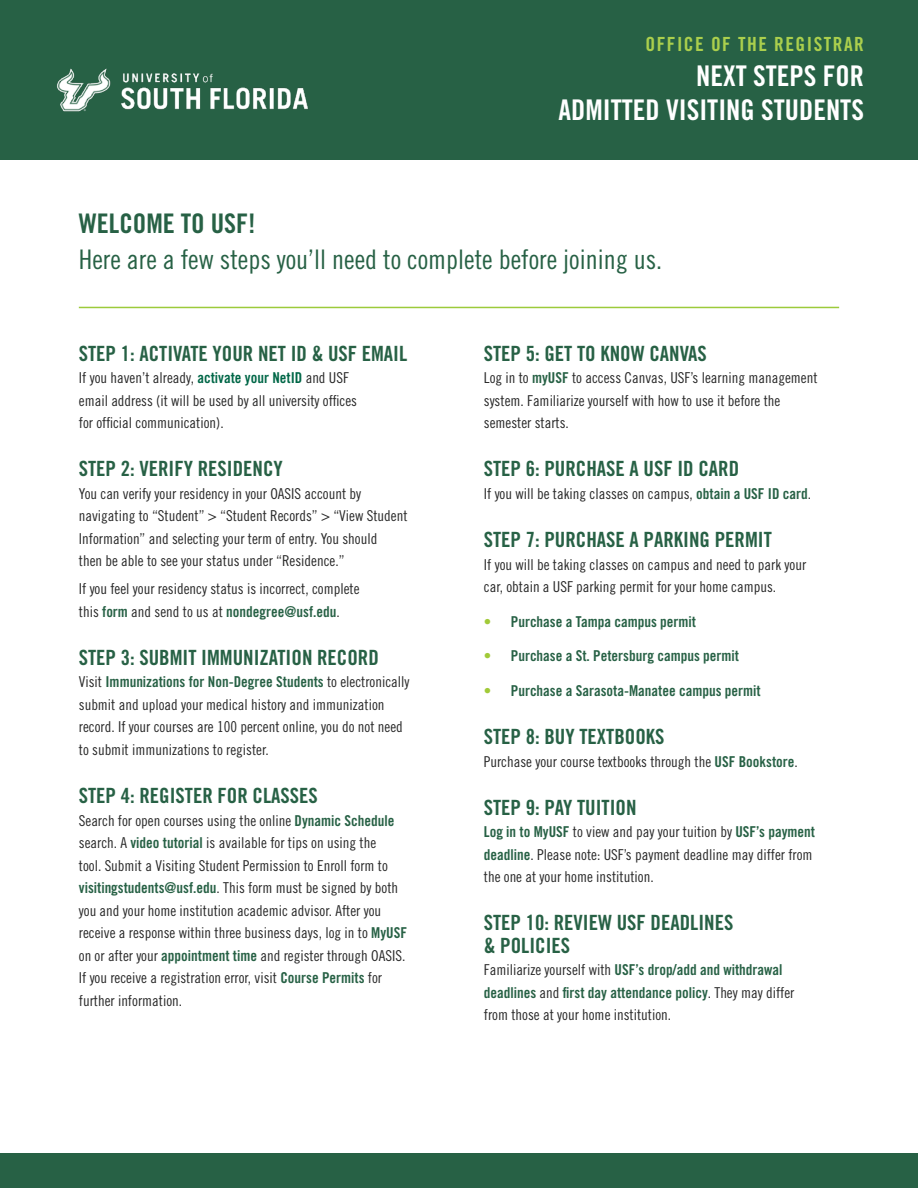
<style>
.page{position:relative;width:918px;height:1188px;background:#fff}
.page>*{position:absolute;margin:0;border:0;box-sizing:border-box;transform-origin:0 0}
.t1{font:28.5px/34.5px "Trade Gothic LT Std Bd Cn 20";color:#fff;text-align:right}
.t2{font:27px "Trade Gothic LT Std Cn 18";color:#276145}
.t3{font:27px "Trade Gothic LT Std Bd Cn 20";color:#276145}
.t4{font:21px/22.5px "Trade Gothic LT Std Bd Cn 20";color:#276145}
.t5{font:19.5px "Trade Gothic LT Std Bd Cn 20";letter-spacing:.075em;color:#abcf4d}
.t6{font:15px/22.5px "Trade Gothic LT Std Cn 18";color:#292929}
.t7{font:15px/22.5px "Trade Gothic LT Std Bd Cn 20";color:#276145}
.s1{font-family:"Trade Gothic LT Std Bd Cn 20";color:#006747}
.s2{font-family:"Trade Gothic LT Std Cn 18";color:#292929}
.s3{font-family:"Trade Gothic LT Std Bd Cn 20";color:#276145}
.s4{color:#a1ca38}
</style>
<div class="page">
<div style="left:0;top:1153px;width:918px;height:35px;background:#276145"></div>
<div style="left:0;top:0;width:918px;height:160px;background:#276145"></div>
<img style="left:54px;top:54px;width:259px;height:61px">
<hr style="left:79px;top:307px;width:760px;height:1px;background:#9ccb3b">
<h3 class="t5" style="left:646px;top:32px;width:220px">OFFICE OF THE REGISTRAR</h3>
<h1 class="t1" style="left:558px;top:58px;width:307px">NEXT STEPS FOR<br>ADMITTED VISITING STUDENTS</h1>
<h2 class="t3" style="left:79px;top:207px;width:178px">WELCOME TO USF!</h2>
<h2 class="t2" style="left:79px;top:244px;width:585px">Here are a few steps you’ll need to complete before joining us.</h2>
<h3 class="t4" style="left:79px;top:342px;width:330px">STEP 1: ACTIVATE YOUR NET ID &amp; USF EMAIL</h3>
<p class="t6" style="left:79px;top:366px;width:280px">If you haven’t already, <span class="s1">activate your NetID</span> and USF email address (it will be used by all university offices for official communication).</p>
<h3 class="t4" style="left:79px;top:458px;width:206px">STEP 2: VERIFY RESIDENCY</h3>
<p class="t6" style="left:79px;top:482px;width:330px">You can verify your residency in your OASIS account by navigating to “Student” &gt; “Student Records” &gt; “View Student Information” and selecting your term of entry. You should<br>then be able to see your status under “Residence.”</p>
<p class="t6" style="left:79px;top:578px;width:282px">If you feel your residency status is incorrect, complete</p>
<p class="t7" style="left:79px;top:600px;width:263px"><span class="s2">this</span> form <span class="s2">and send to us at</span> nondegree@usf.edu<span class="s2">.</span></p>
<h3 class="t4" style="left:79px;top:646px;width:302px">STEP 3: SUBMIT IMMUNIZATION RECORD</h3>
<p class="t7" style="left:79px;top:671px;width:332px"><span class="s2">Visit</span> Immunizations for Non-Degree Students <span class="s2">to electronically</span></p>
<p class="t6" style="left:79px;top:693px;width:326px">submit and upload your medical history and immunization record. If your courses are 100 percent online, you do not need to submit immunizations to register.</p>
<h3 class="t4" style="left:79px;top:784px;width:241px">STEP 4: REGISTER FOR CLASSES</h3>
<p class="t6" style="left:79px;top:809px;width:330px">Search for open courses using the online <span class="s3">Dynamic Schedule </span>search. A <span class="s3">video tutorial</span> is available for tips on using the<br>tool. Submit a Visiting Student Permission to Enroll form to <span class="s3">visitingstudents@usf.edu</span>. This form must be signed by both you and your home institution academic advisor. After you receive a response within three business days, log in to <span class="s3">MyUSF </span>on or after your <span class="s3">appointment time</span> and register through OASIS.<br>If you receive a registration error, visit <span class="s3">Course Permits</span> for further information.</p>
<h3 class="t4" style="left:484px;top:342px;width:225px">STEP 5: GET TO KNOW CANVAS</h3>
<p class="t6" style="left:484px;top:366px;width:335px">Log in to <span class="s3">myUSF</span> to access Canvas, USF’s learning management system. Familiarize yourself with how to use it before the semester starts.</p>
<h3 class="t4" style="left:484px;top:458px;width:257px">STEP 6: PURCHASE A USF ID CARD</h3>
<p class="t6" style="left:484px;top:482px;width:329px">If you will be taking classes on campus, <span class="s3">obtain a USF ID card</span>.</p>
<h3 class="t4" style="left:484px;top:528px;width:290px">STEP 7: PURCHASE A PARKING PERMIT</h3>
<p class="t6" style="left:484px;top:553px;width:324px">If you will be taking classes on campus and need to park your car, obtain a USF parking permit for your home campus.</p>
<p class="t7" style="left:484px;top:610px;width:214px"><span class="s4">•</span> Purchase a Tampa campus permit</p>
<p class="t7" style="left:484px;top:645px;width:257px"><span class="s4">•</span> Purchase a St. Petersburg campus permit</p>
<p class="t7" style="left:484px;top:679px;width:278px"><span class="s4">•</span> Purchase a Sarasota-Manatee campus permit</p>
<h3 class="t4" style="left:484px;top:725px;width:182px">STEP 8: BUY TEXTBOOKS</h3>
<p class="t6" style="left:484px;top:750px;width:316px">Purchase your course textbooks through the <span class="s3">USF Bookstore</span>.</p>
<h3 class="t4" style="left:484px;top:796px;width:154px">STEP 9: PAY TUITION</h3>
<p class="t6" style="left:484px;top:821px;width:333px"><span class="s3">Log in to MyUSF</span> to view and pay your tuition by <span class="s3">USF’s payment deadline</span>. Please note: USF’s payment deadline may differ from the one at your home institution.</p>
<h3 class="t4" style="left:484px;top:912px;width:251px">STEP 10: REVIEW USF DEADLINES &amp; POLICIES</h3>
<p class="t7" style="left:484px;top:959px;width:312px"><span class="s2">Familiarize yourself with</span> USF’s drop/add and withdrawal deadlines <span class="s2">and</span> first day attendance policy<span class="s2">. They may differ</span></p>
<p class="t6" style="left:484px;top:1004px;width:189px">from those at your home institution.</p>
</div>
